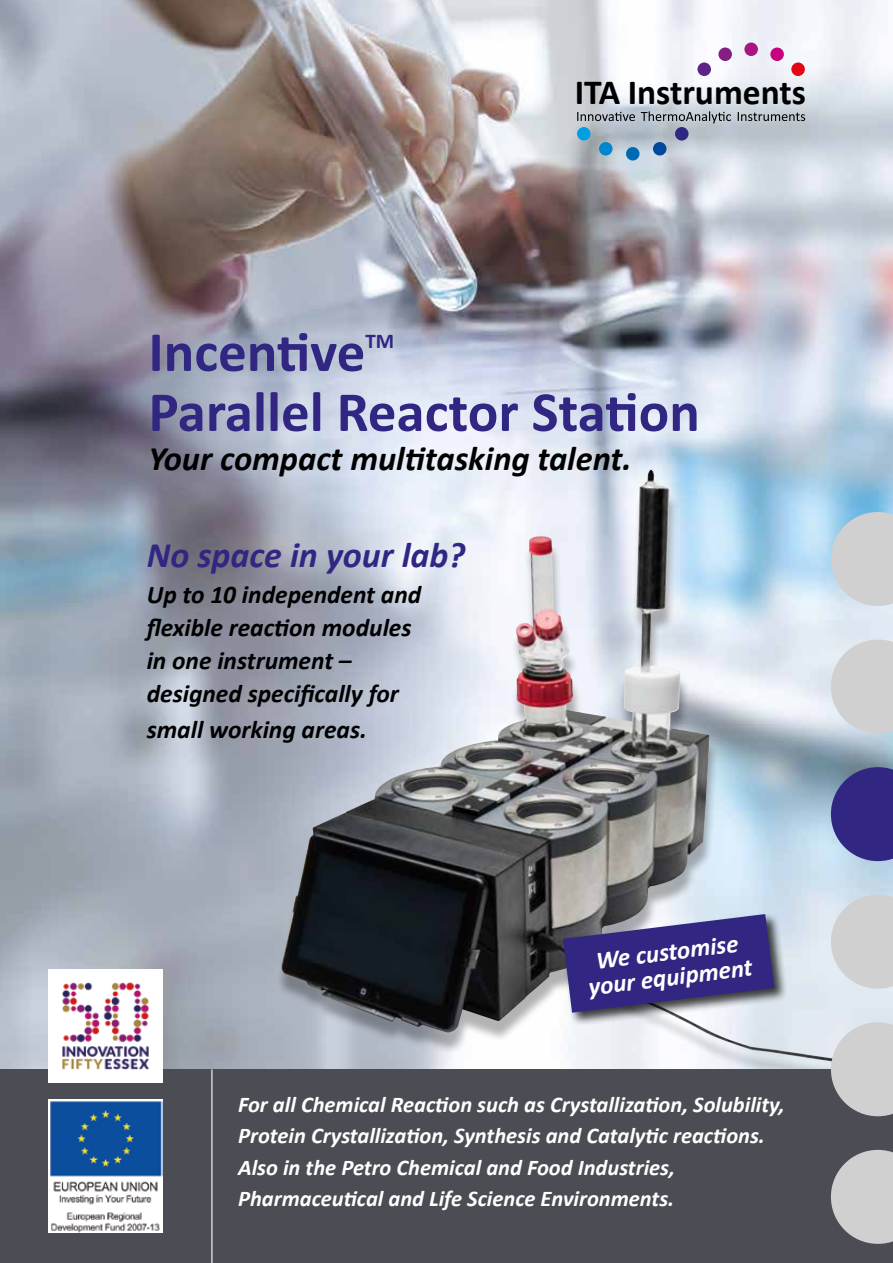
<style>
.page{position:relative;width:893px;height:1263px;background:#fff}
.page>*{position:absolute;margin:0;border:0;box-sizing:border-box;transform-origin:0 0}
.t1{font:700 57px "Calibri";color:#312783}
.t2{font:italic 700 36px "Calibri";color:#312783}
.t3{font:700 35.55px "Calibri";color:#000}
.t4{font:italic 700 34.5px "Calibri";color:#000}
.t5{font:italic 700 25.5px/33px "Calibri";color:#000}
.t6{font:italic 700 25.05px/25px "Calibri";color:#fff;text-align:center}
.t7{font:italic 700 22.5px/31.5px "Calibri";color:#fff}
.t8{font:700 21px "Calibri";color:#312783}
</style>
<div class="page">
<img style="left:0;top:0;width:893px;height:1069px">
<div style="left:276px;top:477px;width:617px;height:620px;background:#000;opacity:.3"></div>
<img style="left:516px;top:470px;width:134px;height:252px">
<div style="left:0;top:1069px;width:893px;height:194px;background:#4c4d54"></div>
<svg style="left:831px;top:512px;width:62px;height:94px;background:#cbd1d5"></svg>
<svg style="left:831px;top:639px;width:62px;height:94px;background:#d2d3d5"></svg>
<svg style="left:831px;top:767px;width:62px;height:94px;background:#423f8e"></svg>
<svg style="left:831px;top:895px;width:62px;height:94px;background:#d2d3d5"></svg>
<svg style="left:831px;top:1022px;width:62px;height:94px;background:#c7c7c8"></svg>
<svg style="left:831px;top:1150px;width:62px;height:94px"></svg>
<svg style="left:577px;top:111px;width:228px;height:12px;background:#99a0a7"></svg>
<div style="left:577px;top:127px;width:13px;height:14px;background:#009fe3;border-radius:50%"></div>
<div style="left:675px;top:127px;width:13px;height:14px;background:#312783;border-radius:50%"></div>
<div style="left:599px;top:142px;width:13px;height:14px;background:#0086ce;border-radius:50%"></div>
<div style="left:653px;top:142px;width:13px;height:14px;background:#00489a;border-radius:50%"></div>
<div style="left:626px;top:147px;width:13px;height:14px;background:#0069b4;border-radius:50%"></div>
<div style="left:791px;top:63px;width:14px;height:13px;background:#e30613;border-radius:50%"></div>
<div style="left:697px;top:63px;width:14px;height:13px;background:#5c2483;border-radius:50%"></div>
<div style="left:770px;top:48px;width:14px;height:13px;background:#c7027f;border-radius:50%"></div>
<div style="left:718px;top:48px;width:14px;height:13px;background:#831f82;border-radius:50%"></div>
<div style="left:744px;top:43px;width:14px;height:13px;background:#a71681;border-radius:50%"></div>
<img style="left:48px;top:1100px;width:115px;height:132px">
<hr style="left:211px;top:1069px;width:2px;height:194px;background:#d0d0d0">
<div style="left:561px;top:912px;width:227px;height:114px;background:#000;opacity:.75"></div>
<svg style="left:563px;top:914px;width:211px;height:99px;background:#4d478b"></svg>
<img style="left:48px;top:969px;width:115px;height:114px">
<h3 class="t3" style="left:575px;top:69px;width:233px">ITA Instruments</h3>
<h1 class="t1" style="left:148px;top:315px;width:218px">Incentive</h1>
<p class="t8" style="left:365px;top:328px;width:30px">TM</p>
<h1 class="t1" style="left:148px;top:375px;width:553px">Parallel Reactor Station</h1>
<h3 class="t4" style="left:148px;top:436px;width:485px">Your compact multitasking talent.</h3>
<h2 class="t2" style="left:147px;top:532px;width:320px">No space in your lab?</h2>
<p class="t5" style="left:147px;top:578px;width:276px">Up to 10 independent and flexible reaction modules in one instrument – designed specifically for</p>
<p class="t5" style="left:147px;top:713px;width:222px">small working areas.</p>
<p class="t6" style="left:584px;top:950px;width:167px;rotate:-7deg">We customise your equipment</p>
<p class="t7" style="left:238px;top:1089px;width:548px">For all Chemical Reaction such as Crystallization, Solubility, Protein Crystallization, Synthesis and Catalytic reactions.<br>Also in the Petro Chemical and Food Industries, Pharmaceutical and Life Science Environments.</p>
</div>
